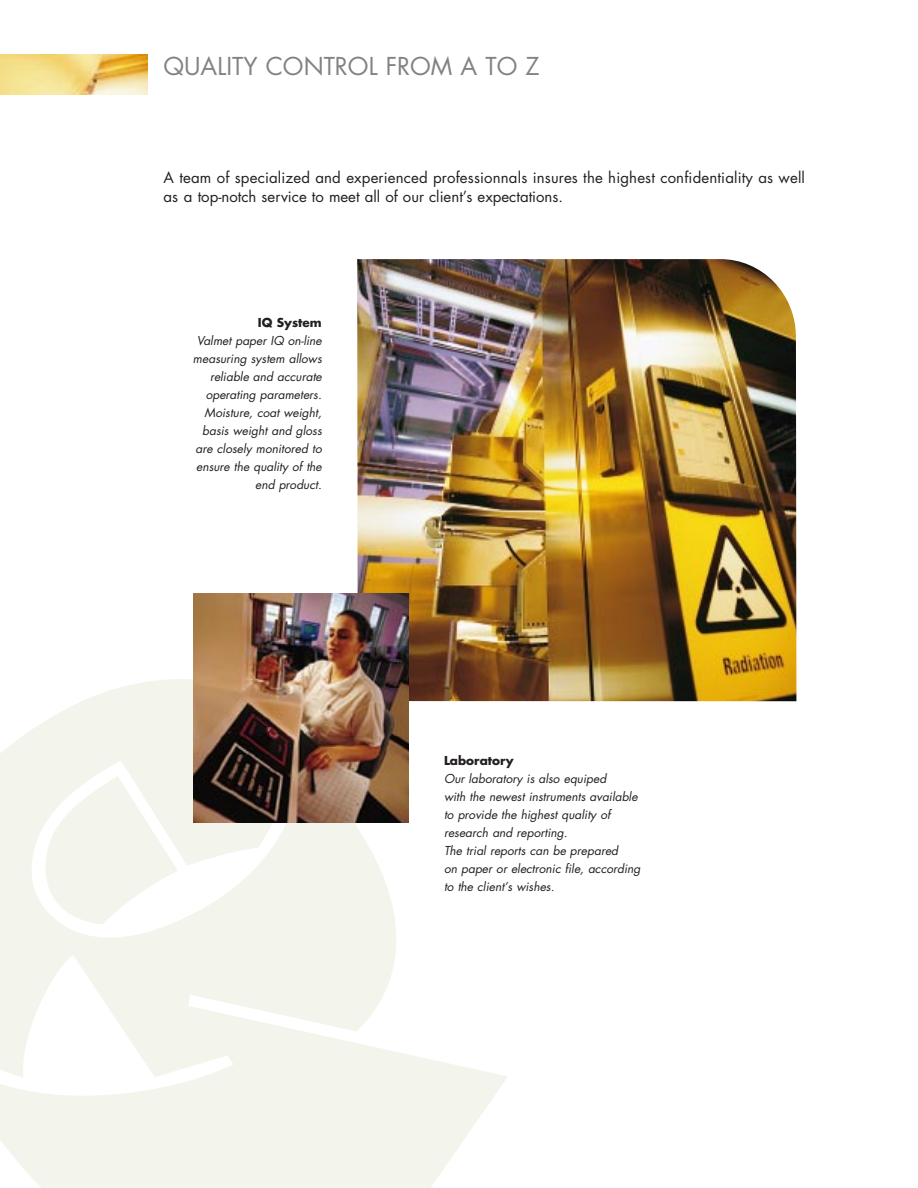
<style>
.page{position:relative;width:918px;height:1188px;background:#fff}
.page>*{position:absolute;margin:0;border:0;box-sizing:border-box;transform-origin:0 0}
.t1{font:24px "Futura";color:#808285}
.t2{font:15px/19.5px "Futura";letter-spacing:.01em;color:#231f20}
.t3{font:italic 12px/18px "Futura";color:#231f20;text-align:right}
.t4{font:700 12px "Futura";color:#231f20}
</style>
<div class="page">
<svg style="left:0;top:679px;width:508px;height:509px;fill:#f3f5ed"></svg>
<svg style="left:36px;top:776px;width:142px;height:148px"></svg>
<img style="left:0;top:54px;width:147px;height:40px">
<img style="left:357px;top:259px;width:439px;height:442px">
<img style="left:193px;top:593px;width:215px;height:230px">
<h1 class="t1" style="left:164px;top:55px;width:378px">QUALITY CONTROL FROM A TO Z</h1>
<p class="t2" style="left:164px;top:169px;width:643px">A team of specialized and experienced professionnals insures the highest confidentiality as well as a top-notch service to meet all of our client’s expectations.</p>
<p class="t4" style="left:258px;top:317px;width:65px">IQ System</p>
<p class="t3" style="left:193px;top:333px;width:132px">Valmet paper IQ on-line measuring system allows reliable and accurate operating parameters.<br>Moisture, coat weight, basis weight and gloss are closely monitored to ensure the quality of the end product.</p>
<p class="t4" style="left:444px;top:755px;width:71px">Laboratory</p>
<p class="t3" style="left:444px;top:771px;width:200px;text-align:left">Our laboratory is also equiped<br>with the newest instruments available to provide the highest quality of research and reporting.<br>The trial reports can be prepared<br>on paper or electronic file, according to the client’s wishes.</p>
</div>
